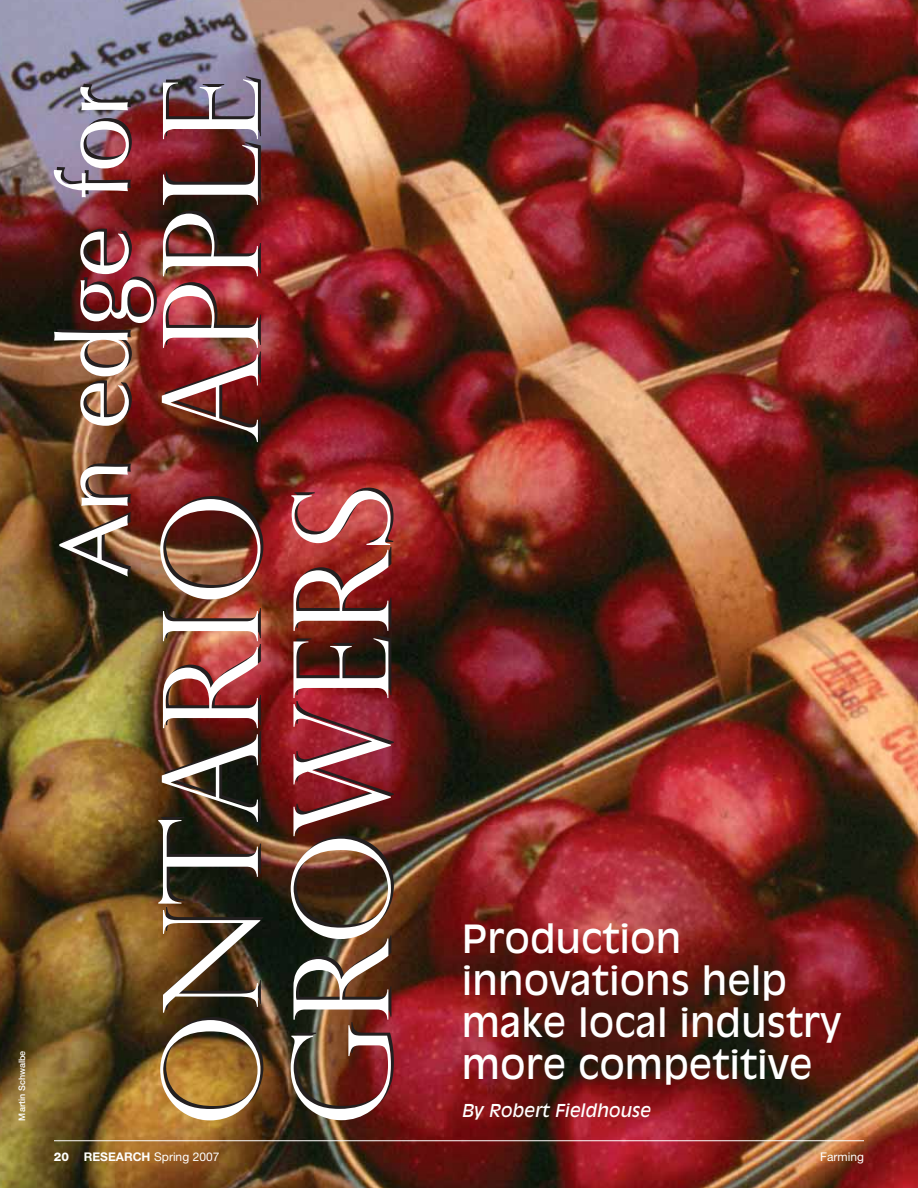
<style>
.page{position:relative;width:918px;height:1188px;background:#fff}
.page>*{position:absolute;margin:0;border:0;box-sizing:border-box;transform-origin:0 0}
.t1{font:300 132px/130.5px "Perpetua Titling";color:#fff}
.t2{font:97.5px "Optima";color:#fff}
.t3{font:38.4px/42px "Antique Olive";color:#fff}
.t4{font:italic 17.55px "Antique Olive";color:#fff}
.t5{font:12px "Helvetica Neue";color:#fff}
.t6{font:500 9px "Helvetica Neue";color:#fff}
.s1{font-weight:800}
.s2{font-weight:700}
</style>
<div class="page">
<img style="left:0;top:0;width:918px;height:1188px">
<hr style="left:54px;top:1140px;width:810px;height:1px;background:#fff">
<p class="t6" style="left:19px;top:1120px;width:71px;rotate:-90deg">Martin Schwalbe</p>
<h1 class="t1" style="left:147px;top:1127px;width:1052px;rotate:-90deg">Ontario apple growers</h1>
<h2 class="t2" style="left:54px;top:578px;width:495px;rotate:-90deg">An edge for</h2>
<p class="t3" style="left:462px;top:920px;width:381px">Production innovations help make local industry more competitive</p>
<p class="t4" style="left:462px;top:1104px;width:190px">By Robert Fieldhouse</p>
<p class="t5" style="left:54px;top:1153px;width:167px"><span class="s1">20</span> <span class="s2">RESEARCH</span> Spring 2007</p>
<p class="t5" style="left:820px;top:1153px;width:45px">Farming</p>
</div>
